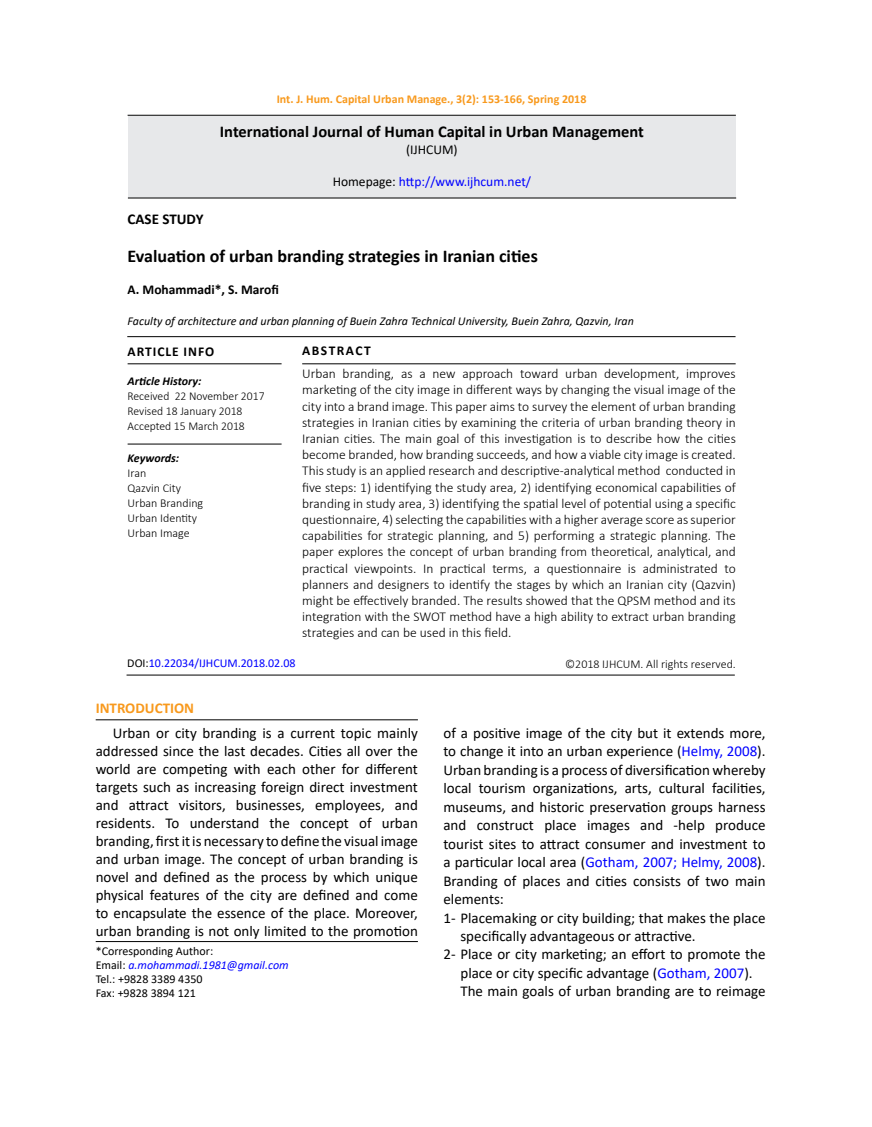
<style>
.page{position:relative;width:872px;height:1127px;background:#fff}
.page>*{position:absolute;margin:0;border:0;box-sizing:border-box;transform-origin:0 0}
.t1{font:700 18px "Calibri";color:#000}
.t2{font:700 16.5px "Calibri";color:#000}
.t3{font:15px/18px "Calibri";color:#000;text-align:justify}
.t4{font:700 15px "Calibri";color:#f8991d}
.t5{font:700 15px "Calibri";color:#000}
.t6{font:300 13.5px/16.2px "Calibri";color:#000;text-align:justify}
.t7{font:13.5px "Calibri";color:#00f}
.t8{font:700 13.5px "Calibri";color:#000}
.t9{font:700 13.5px "Calibri";letter-spacing:.065em;color:#000}
.t10{font:13.5px "Calibri";color:#000}
.t11{font:700 13.5px "Calibri";letter-spacing:.11em;color:#000}
.t12{font:300 12px/15px "Calibri";color:#000}
.t13{font:italic 12px "Calibri";color:#000}
.t14{font:12px/14.2px "Calibri";color:#000}
.t15{font:700 12px "Calibri";color:#f8991d}
.t16{font:12px "Calibri";color:#00f}
.t17{font:italic 700 12px "Calibri";color:#000}
.s1{color:#000}
.s2{color:#00f}
.s3{font-style:italic;color:#00f}
</style>
<div class="page">
<hr style="left:96px;top:941px;width:322px;height:1px;background:#000">
<hr style="left:128px;top:115px;width:608px;height:1px;background:#000">
<div style="left:128px;top:116px;width:608px;height:82px;background:#e7e8ea"></div>
<hr style="left:128px;top:363px;width:153px;height:1px;background:#000">
<hr style="left:302px;top:363px;width:433px;height:1px;background:#000">
<hr style="left:128px;top:444px;width:153px;height:1px;background:#000">
<hr style="left:127px;top:336px;width:608px;height:1px;background:#000">
<hr style="left:126px;top:675px;width:609px;height:1px;background:#000">
<hr style="left:96px;top:719px;width:322px;height:1px;background:#000">
<hr style="left:128px;top:198px;width:608px;height:1px;background:#000">
<p class="t15" style="left:277px;top:90px;width:311px">Int. J. Hum. Capital Urban Manage., 3(2): 153-166, Spring 2018</p>
<p class="t2" style="left:220px;top:120px;width:425px">International Journal of Human Capital in Urban Management</p>
<p class="t10" style="left:406px;top:140px;width:53px">(IJHCUM)</p>
<p class="t7" style="left:333px;top:172px;width:200px"><span class="s1">Homepage:</span> http://www.ijhcum.net/</p>
<p class="t5" style="left:128px;top:208px;width:77px">CASE STUDY</p>
<p class="t1" style="left:128px;top:243px;width:412px">Evaluation of urban branding strategies in Iranian cities</p>
<p class="t8" style="left:128px;top:280px;width:153px">A. Mohammadi*, S. Marofi</p>
<p class="t13" style="left:128px;top:312px;width:508px">Faculty of architecture and urban planning of Buein Zahra Technical University, Buein Zahra, Qazvin, Iran</p>
<p class="t11" style="left:302px;top:341px;width:70px">ABSTRACT</p>
<p class="t9" style="left:128px;top:341px;width:88px">ARTICLE INFO</p>
<p class="t17" style="left:128px;top:372px;width:75px">Article History:</p>
<p class="t12" style="left:128px;top:388px;width:138px">Received 22 November 2017<br>Revised 18 January 2018<br>Accepted 15 March 2018</p>
<p class="t17" style="left:128px;top:450px;width:53px">Keywords:</p>
<p class="t12" style="left:128px;top:466px;width:77px">Iran<br>Qazvin City<br>Urban Branding<br>Urban Identity<br>Urban Image</p>
<p class="t6" style="left:302px;top:365px;width:435px">Urban branding, as a new approach toward urban development, improves marketing of the city image in different ways by changing the visual image of the city into a brand image. This paper aims to survey the element of urban branding strategies in Iranian cities by examining the criteria of urban branding theory in Iranian cities. The main goal of this investigation is to describe how the cities become branded, how branding succeeds, and how a viable city image is created.<br>This study is an applied research and descriptive-analytical method conducted in five steps: 1) identifying the study area, 2) identifying economical capabilities of branding in study area, 3) identifying the spatial level of potential using a specific questionnaire, 4) selecting the capabilities with a higher average score as superior capabilities for strategic planning, and 5) performing a strategic planning. The paper explores the concept of urban branding from theoretical, analytical, and practical viewpoints. In practical terms, a questionnaire is administrated to planners and designers to identify the stages by which an Iranian city (Qazvin) might be effectively branded. The results showed that the QPSM method and its integration with the SWOT method have a high ability to extract urban branding strategies and can be used in this field.</p>
<p class="t12" style="left:565px;top:656px;width:172px">©2018 IJHCUM. All rights reserved.</p>
<p class="t16" style="left:127px;top:655px;width:170px"><span class="s1">DOI:</span>10.22034/IJHCUM.2018.02.08</p>
<p class="t4" style="left:96px;top:697px;width:100px">INTRODUCTION</p>
<p class="t3" style="left:96px;top:724px;width:324px;text-indent:17px">Urban or city branding is a current topic mainly addressed since the last decades. Cities all over the world are competing with each other for different targets such as increasing foreign direct investment and attract visitors, businesses, employees, and residents. To understand the concept of urban branding, first it is necessary to define the visual image and urban image. The concept of urban branding is novel and defined as the process by which unique physical features of the city are defined and come to encapsulate the essence of the place. Moreover, urban branding is not only limited to the promotion</p>
<p class="t3" style="left:443px;top:723px;width:324px">of a positive image of the city but it extends more,</p>
<p class="t3" style="left:443px;top:742px;width:324px">to change it into an urban experience (<span class="s2">Helmy, 2008</span>).</p>
<p class="t3" style="left:443px;top:760px;width:324px">Urban branding is a process of diversification whereby</p>
<p class="t3" style="left:443px;top:779px;width:324px">local tourism organizations, arts, cultural facilities,</p>
<p class="t3" style="left:443px;top:797px;width:324px">museums, and historic preservation groups harness</p>
<p class="t3" style="left:443px;top:816px;width:324px">and construct place images and -help produce</p>
<p class="t3" style="left:443px;top:834px;width:324px">tourist sites to attract consumer and investment to</p>
<p class="t3" style="left:443px;top:853px;width:324px">a particular local area (<span class="s2">Gotham, 2007; Helmy, 2008</span>).</p>
<p class="t3" style="left:443px;top:871px;width:324px">Branding of places and cities consists of two main</p>
<p class="t3" style="left:443px;top:890px;width:62px">elements:</p>
<p class="t3" style="left:443px;top:908px;width:324px">1- Placemaking or city building; that makes the place</p>
<p class="t3" style="left:460px;top:926px;width:237px">specifically advantageous or attractive.</p>
<p class="t3" style="left:443px;top:945px;width:324px">2- Place or city marketing; an effort to promote the</p>
<p class="t3" style="left:460px;top:963px;width:294px">place or city specific advantage (<span class="s2">Gotham, 2007</span>).</p>
<p class="t3" style="left:460px;top:982px;width:307px">The main goals of urban branding are to reimage</p>
<p class="t14" style="left:96px;top:943px;width:194px">*Corresponding Author:<br>Email: <span class="s3">a.mohammadi.1981@gmail.com<br></span>Tel.: +9828 3389 4350<br>Fax: +9828 3894 121</p>
</div>
